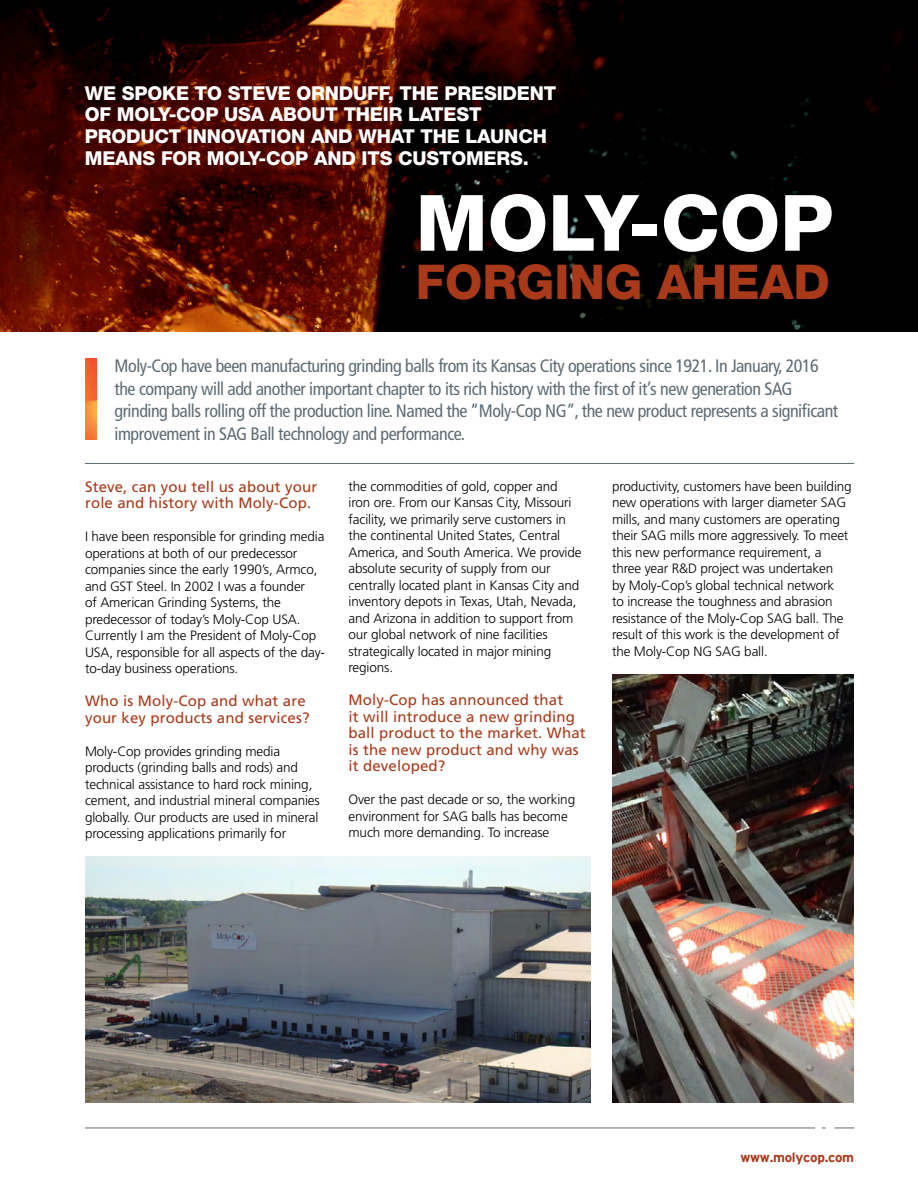
<style>
.page{position:relative;width:918px;height:1188px;background:#fff}
.page>*{position:absolute;margin:0;border:0;box-sizing:border-box;transform-origin:0 0}
.t1{font:800 77.85px "Helvetica Neue";color:#fff}
.t2{font:800 48px "Helvetica Neue";color:#a83a1a}
.t3{font:800 19.2px/21.8px "Helvetica Neue";letter-spacing:-.01em;color:#fff}
.t4{font:condensed 18px/22.5px "Frutiger LT Std";letter-spacing:-.025em;color:#5e6c74}
.t5{font:15px/16.5px "Frutiger LT Std";letter-spacing:.01em;color:#a83a1a}
.t6{font:300 13.5px/16.5px "Frutiger LT Std";letter-spacing:-.01em;color:#000}
.t7{font:700 13.5px "Interstate";letter-spacing:-.02em;color:#a83a1a}
</style>
<div class="page">
<img style="left:85px;top:857px;width:506px;height:246px">
<img style="left:612px;top:675px;width:242px;height:428px">
<hr style="left:85px;top:1128px;width:730px;height:1px;background:#5e6c74">
<svg style="left:834px;top:1128px;width:20px;height:1px"></svg>
<img style="left:0;top:0;width:918px;height:332px">
<img style="left:85px;top:359px;width:11px;height:81px">
<hr style="left:85px;top:463px;width:769px;height:1px;background:#5e6c74">
<h3 class="t3" style="left:85px;top:82px;width:473px">WE SPOKE TO STEVE ORNDUFF, THE PRESIDENT OF MOLY-COP USA ABOUT THEIR LATEST PRODUCT INNOVATION AND WHAT THE LAUNCH MEANS FOR MOLY-COP AND ITS CUSTOMERS.</h3>
<h1 class="t1" style="left:416px;top:177px;width:419px">MOLY-COP</h1>
<h2 class="t2" style="left:416px;top:253px;width:416px">FORGING AHEAD</h2>
<p class="t4" style="left:115px;top:355px;width:725px">Moly-Cop have been manufacturing grinding balls from its Kansas City operations since 1921. In January, 2016 the company will add another important chapter to its rich history with the first of it’s new generation SAG grinding balls rolling off the production line. Named the “Moly-Cop NG”, the new product represents a significant improvement in SAG Ball technology and performance.</p>
<p class="t5" style="left:85px;top:478px;width:234px">Steve, can you tell us about your role and history with Moly-Cop.</p>
<p class="t6" style="left:85px;top:529px;width:241px">I have been responsible for grinding media operations at both of our predecessor companies since the early 1990’s, Armco, and GST Steel. In 2002 I was a founder<br>of American Grinding Systems, the predecessor of today’s Moly-Cop USA.<br>Currently I am the President of Moly-Cop USA, responsible for all aspects of the day&shy;to-day business operations.</p>
<p class="t5" style="left:85px;top:693px;width:226px">Who is Moly-Cop and what are your key products and services?</p>
<p class="t6" style="left:85px;top:743px;width:236px">Moly-Cop provides grinding media products (grinding balls and rods) and technical assistance to hard rock mining, cement, and industrial mineral companies globally. Our products are used in mineral processing applications primarily for</p>
<p class="t6" style="left:349px;top:478px;width:235px">the commodities of gold, copper and iron ore. From our Kansas City, Missouri facility, we primarily serve customers in the continental United States, Central America, and South America. We provide absolute security of supply from our centrally located plant in Kansas City and inventory depots in Texas, Utah, Nevada, and Arizona in addition to support from our global network of nine facilities strategically located in major mining regions.</p>
<p class="t5" style="left:349px;top:692px;width:239px">Moly-Cop has announced that<br>it will introduce a new grinding ball product to the market. What is the new product and why was it developed?</p>
<p class="t6" style="left:349px;top:792px;width:228px">Over the past decade or so, the working environment for SAG balls has become much more demanding. To increase</p>
<p class="t6" style="left:612px;top:478px;width:241px">productivity, customers have been building new operations with larger diameter SAG mills, and many customers are operating their SAG mills more aggressively. To meet this new performance requirement, a three year R&amp;D project was undertaken<br>by Moly-Cop’s global technical network<br>to increase the toughness and abrasion resistance of the Moly-Cop SAG ball. The result of this work is the development of the Moly-Cop NG SAG ball.</p>
<p class="t7" style="left:740px;top:1150px;width:115px">www.molycop.com</p>
</div>
